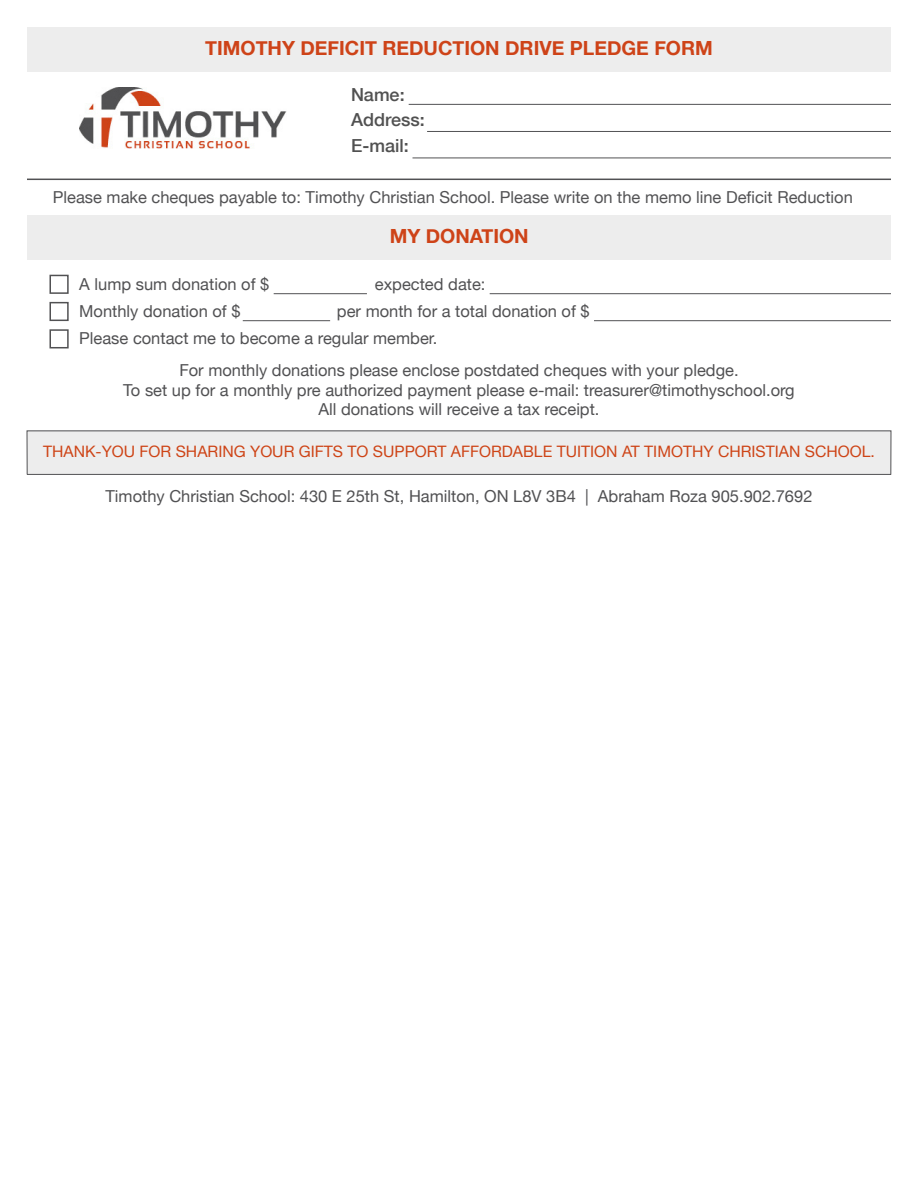
<style>
.page{position:relative;width:918px;height:1188px;background:#fff}
.page>*{position:absolute;margin:0;border:0;box-sizing:border-box;transform-origin:0 0}
.t1{font:700 19.5px "Helvetica Neue";color:#ce4318}
.t2{font:500 18px/25.5px "Helvetica Neue";color:#515151}
.t3{font:16.5px "Helvetica Neue";color:#515153}
.t4{font:16.5px "Helvetica Neue";color:#525254}
.t5{font:15.75px "Helvetica Neue";color:#ce4416}
</style>
<div class="page">
<div style="left:27px;top:430px;width:864px;height:45px;background:#ededed"></div>
<div style="left:27px;top:27px;width:864px;height:44px;background:#ededed"></div>
<img style="left:80px;top:87px;width:206px;height:62px">
<hr style="left:27px;top:179px;width:864px;height:1px;background:#515153">
<div style="left:27px;top:215px;width:864px;height:45px;background:#ededed"></div>
<div style="left:50px;top:275px;width:19px;height:19px;border:2px solid #515153"></div>
<div style="left:50px;top:302px;width:19px;height:19px;border:2px solid #515153"></div>
<hr style="left:274px;top:293px;width:93px;height:1px;background:#525254">
<hr style="left:490px;top:293px;width:401px;height:1px;background:#525254">
<hr style="left:243px;top:320px;width:87px;height:1px;background:#525254">
<hr style="left:594px;top:320px;width:297px;height:1px;background:#525254">
<hr style="left:27px;top:474px;width:864px;height:1px;background:#525254">
<hr style="left:409px;top:104px;width:482px;height:1px;background:#525254">
<hr style="left:427px;top:131px;width:464px;height:1px;background:#525254">
<hr style="left:412px;top:158px;width:479px;height:1px;background:#525254">
<div style="left:50px;top:329px;width:19px;height:19px;border:2px solid #515153"></div>
<p class="t1" style="left:205px;top:36px;width:509px">TIMOTHY DEFICIT REDUCTION DRIVE PLEDGE FORM</p>
<p class="t2" style="left:351px;top:82px;width:75px">Name:<br>Address:</p>
<p class="t2" style="left:351px;top:133px;width:59px">E-mail:</p>
<p class="t4" style="left:53px;top:187px;width:802px">Please make cheques payable to: Timothy Christian School. Please write on the memo line Deficit Reduction</p>
<p class="t1" style="left:390px;top:224px;width:141px">MY DONATION</p>
<p class="t3" style="left:79px;top:274px;width:192px">A lump sum donation of $</p>
<p class="t3" style="left:375px;top:274px;width:112px">expected date:</p>
<p class="t3" style="left:79px;top:301px;width:163px">Monthly donation of $</p>
<p class="t3" style="left:337px;top:301px;width:254px">per month for a total donation of $</p>
<p class="t3" style="left:79px;top:329px;width:360px">Please contact me to become a regular member.</p>
<p class="t3" style="left:179px;top:360px;width:561px">For monthly donations please enclose postdated cheques with your pledge.</p>
<p class="t3" style="left:123px;top:380px;width:673px">To set up for a monthly pre authorized payment please e-mail: treasurer@timothyschool.org</p>
<p class="t3" style="left:318px;top:400px;width:283px">All donations will receive a tax receipt.</p>
<p class="t5" style="left:43px;top:442px;width:833px">THANK-YOU FOR SHARING YOUR GIFTS TO SUPPORT AFFORDABLE TUITION AT TIMOTHY CHRISTIAN SCHOOL.</p>
<p class="t3" style="left:105px;top:486px;width:709px">Timothy Christian School: 430 E 25th St, Hamilton, ON L8V 3B4 | Abraham Roza 905.902.7692</p>
</div>
